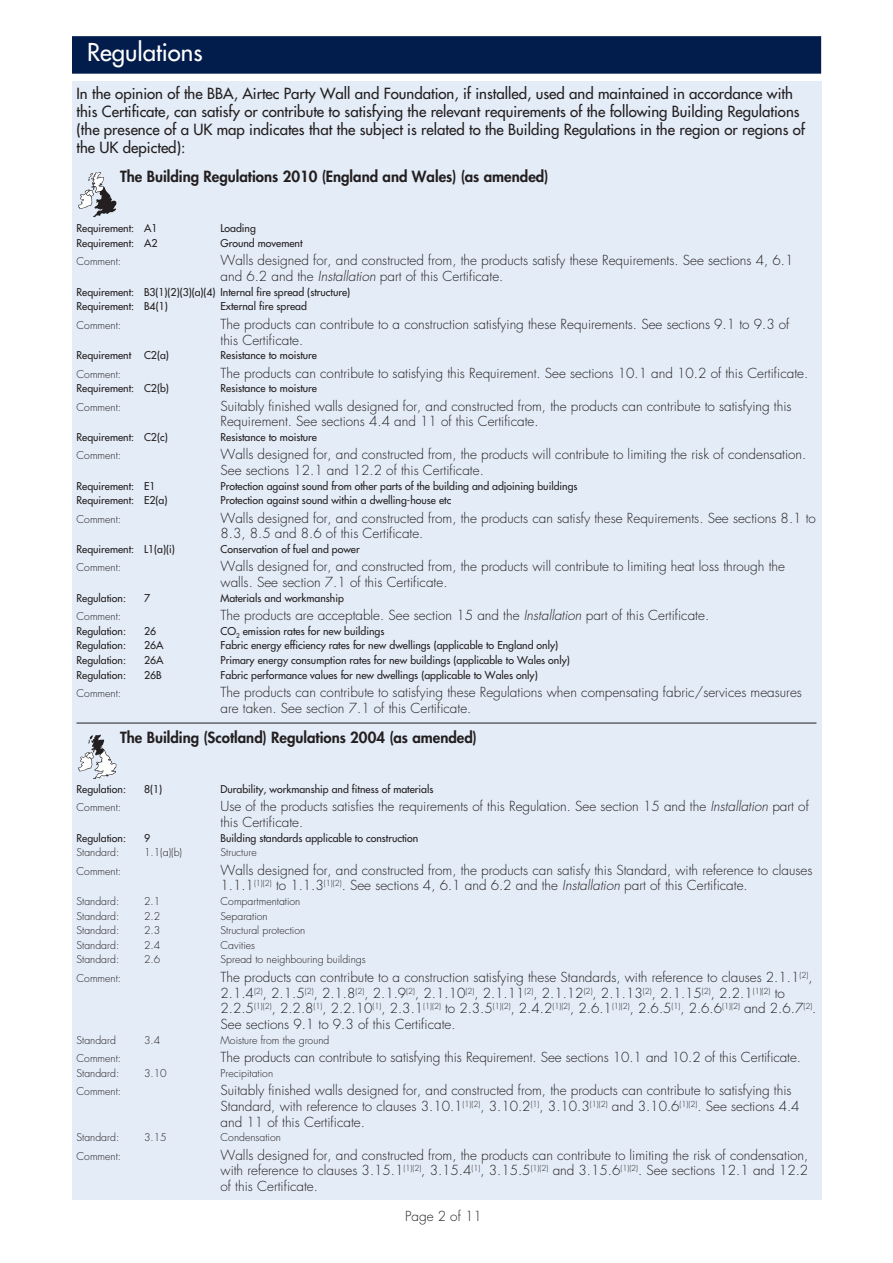
<style>
.page{position:relative;width:893px;height:1263px;background:#fff}
.page>*{position:absolute;margin:0;border:0;box-sizing:border-box;transform-origin:0 0}
.t1{font:24px "Futura";color:#fff}
.t2{font:15px/18px "Futura";color:#231f20}
.t3{font:800 15px "Futura";color:#231f20}
.t4{font:300 13.5px/15.8px "Futura";color:#231f20}
.t5{font:10.5px/14.7px "Futura";color:#231f20}
.t6{font:300 10.5px "Futura";color:#231f20}
.s1{font-style:italic}
</style>
<div class="page">
<div style="left:72px;top:81px;width:749px;height:1119px;background:#e4ecf7"></div>
<hr style="left:76px;top:723px;width:740px;height:1px;background:#231f20">
<svg style="left:78px;top:172px;width:39px;height:45px"></svg>
<svg style="left:78px;top:734px;width:39px;height:45px"></svg>
<div style="left:72px;top:36px;width:749px;height:38px;background:#021c4c"></div>
<h1 class="t1" style="left:87px;top:37px;width:117px">Regulations</h1>
<p class="t2" style="left:76px;top:84px;width:730px">In the opinion of the BBA, Airtec Party Wall and Foundation, if installed, used and maintained in accordance with this Certificate, can satisfy or contribute to satisfying the relevant requirements of the following Building Regulations (the presence of a UK map indicates that the subject is related to the Building Regulations in the region or regions of the UK depicted):</p>
<p class="t3" style="left:120px;top:167px;width:430px">The Building Regulations 2010 (England and Wales) (as amended)</p>
<p class="t5" style="left:76px;top:221px;width:82px">Requirement: A1</p>
<p class="t5" style="left:221px;top:221px;width:37px">Loading</p>
<p class="t5" style="left:76px;top:236px;width:82px">Requirement: A2</p>
<p class="t5" style="left:221px;top:236px;width:83px">Ground movement</p>
<p class="t6" style="left:76px;top:255px;width:46px">Comment:</p>
<p class="t4" style="left:220px;top:253px;width:574px">Walls designed for, and constructed from, the products satisfy these Requirements. See sections 4, 6.1 and 6.2 and the <span class="s1">Installation</span> part of this Certificate.</p>
<p class="t5" style="left:76px;top:285px;width:275px">Requirement: B3(1)(2)(3)(a)(4) Internal fire spread (structure)<br>Requirement: B4(1)</p>
<p class="t5" style="left:221px;top:299px;width:88px">External fire spread</p>
<p class="t6" style="left:76px;top:319px;width:46px">Comment:</p>
<p class="t4" style="left:220px;top:316px;width:570px">The products can contribute to a construction satisfying these Requirements. See sections 9.1 to 9.3 of this Certificate.</p>
<p class="t5" style="left:76px;top:348px;width:94px">Requirement C2(a)</p>
<p class="t5" style="left:221px;top:348px;width:98px">Resistance to moisture</p>
<p class="t6" style="left:76px;top:367px;width:46px">Comment:</p>
<p class="t4" style="left:220px;top:365px;width:589px">The products can contribute to satisfying this Requirement. See sections 10.1 and 10.2 of this Certificate.</p>
<p class="t5" style="left:76px;top:381px;width:94px">Requirement: C2(b)</p>
<p class="t5" style="left:221px;top:381px;width:98px">Resistance to moisture</p>
<p class="t6" style="left:76px;top:400px;width:46px">Comment:</p>
<p class="t4" style="left:220px;top:398px;width:573px">Suitably finished walls designed for, and constructed from, the products can contribute to satisfying this<br>Requirement. See sections 4.4 and 11 of this Certificate.</p>
<p class="t5" style="left:76px;top:430px;width:93px">Requirement: C2(c)</p>
<p class="t5" style="left:221px;top:430px;width:98px">Resistance to moisture</p>
<p class="t6" style="left:76px;top:449px;width:46px">Comment:</p>
<p class="t4" style="left:220px;top:447px;width:587px">Walls designed for, and constructed from, the products will contribute to limiting the risk of condensation.<br>See sections 12.1 and 12.2 of this Certificate.</p>
<p class="t5" style="left:76px;top:478px;width:81px">Requirement: E1</p>
<p class="t5" style="left:221px;top:478px;width:358px">Protection against sound from other parts of the building and adjoining buildings</p>
<p class="t5" style="left:76px;top:493px;width:93px">Requirement: E2(a)</p>
<p class="t5" style="left:221px;top:493px;width:232px">Protection against sound within a dwelling-house etc</p>
<p class="t6" style="left:76px;top:512px;width:46px">Comment:</p>
<p class="t4" style="left:220px;top:510px;width:597px">Walls designed for, and constructed from, the products can satisfy these Requirements. See sections 8.1 to<br>8.3, 8.5 and 8.6 of this Certificate.</p>
<p class="t5" style="left:76px;top:542px;width:100px">Requirement: L1(a)(i)</p>
<p class="t5" style="left:221px;top:542px;width:141px">Conservation of fuel and power</p>
<p class="t6" style="left:76px;top:561px;width:46px">Comment:</p>
<p class="t4" style="left:220px;top:559px;width:566px">Walls designed for, and constructed from, the products will contribute to limiting heat loss through the walls. See section 7.1 of this Certificate.</p>
<p class="t5" style="left:76px;top:591px;width:51px">Regulation:</p>
<p class="t5" style="left:144px;top:591px;width:8px">7</p>
<p class="t5" style="left:221px;top:591px;width:125px">Materials and workmanship</p>
<p class="t6" style="left:76px;top:610px;width:46px">Comment:</p>
<p class="t4" style="left:220px;top:608px;width:490px">The products are acceptable. See section 15 and the <span class="s1">Installation</span> part of this Certificate.</p>
<p class="t5" style="left:76px;top:624px;width:51px">Regulation:</p>
<p class="t5" style="left:144px;top:624px;width:14px">26</p>
<p class="t5" style="left:221px;top:624px;width:165px">CO<sub>2</sub> emission rates for new buildings</p>
<p class="t5" style="left:76px;top:638px;width:51px">Regulation:</p>
<p class="t5" style="left:144px;top:638px;width:21px">26A</p>
<p class="t5" style="left:221px;top:638px;width:339px">Fabric energy efficiency rates for new dwellings (applicable to England only)</p>
<p class="t5" style="left:76px;top:653px;width:51px">Regulation:</p>
<p class="t5" style="left:144px;top:653px;width:21px">26A</p>
<p class="t5" style="left:221px;top:653px;width:351px">Primary energy consumption rates for new buildings (applicable to Wales only)</p>
<p class="t5" style="left:76px;top:667px;width:51px">Regulation:</p>
<p class="t5" style="left:144px;top:667px;width:19px">26B</p>
<p class="t5" style="left:221px;top:667px;width:319px">Fabric performance values for new dwellings (applicable to Wales only)</p>
<p class="t6" style="left:76px;top:687px;width:46px">Comment:</p>
<p class="t4" style="left:220px;top:685px;width:583px">The products can contribute to satisfying these Regulations when compensating fabric/services measures are taken. See section 7.1 of this Certificate.</p>
<p class="t3" style="left:120px;top:727px;width:358px">The Building (Scotland) Regulations 2004 (as amended)</p>
<p class="t5" style="left:76px;top:782px;width:51px">Regulation:</p>
<p class="t5" style="left:144px;top:782px;width:20px">8(1)</p>
<p class="t5" style="left:221px;top:782px;width:214px">Durability, workmanship and fitness of materials</p>
<p class="t6" style="left:76px;top:801px;width:46px">Comment:</p>
<p class="t4" style="left:220px;top:799px;width:590px">Use of the products satisfies the requirements of this Regulation. See section 15 and the <span class="s1">Installation</span> part of this Certificate.</p>
<p class="t5" style="left:76px;top:830px;width:51px">Regulation:</p>
<p class="t5" style="left:144px;top:830px;width:8px">9</p>
<p class="t5" style="left:221px;top:830px;width:199px">Building standards applicable to construction</p>
<p class="t6" style="left:76px;top:846px;width:44px">Standard:</p>
<p class="t6" style="left:144px;top:846px;width:40px">1.1(a)(b)</p>
<p class="t6" style="left:221px;top:846px;width:38px">Structure</p>
<p class="t6" style="left:76px;top:864px;width:46px">Comment:</p>
<p class="t4" style="left:220px;top:862px;width:593px">Walls designed for, and constructed from, the products can satisfy this Standard, with reference to clauses<br>1.1.1<sup>(1)(2)</sup> to 1.1.3<sup>(1)(2)</sup>. See sections 4, 6.1 and 6.2 and the <span class="s1">Installation</span> part of this Certificate.</p>
<p class="t6" style="left:76px;top:895px;width:44px">Standard:</p>
<p class="t6" style="left:144px;top:895px;width:18px">2.1</p>
<p class="t6" style="left:221px;top:895px;width:81px">Compartmentation</p>
<p class="t6" style="left:76px;top:909px;width:44px">Standard:</p>
<p class="t6" style="left:144px;top:909px;width:18px">2.2</p>
<p class="t6" style="left:221px;top:909px;width:49px">Separation</p>
<p class="t6" style="left:76px;top:924px;width:44px">Standard:</p>
<p class="t6" style="left:144px;top:924px;width:18px">2.3</p>
<p class="t6" style="left:221px;top:924px;width:86px">Structural protection</p>
<p class="t6" style="left:76px;top:939px;width:44px">Standard:</p>
<p class="t6" style="left:144px;top:939px;width:18px">2.4</p>
<p class="t6" style="left:221px;top:939px;width:36px">Cavities</p>
<p class="t6" style="left:76px;top:953px;width:44px">Standard:</p>
<p class="t6" style="left:144px;top:953px;width:18px">2.6</p>
<p class="t6" style="left:221px;top:953px;width:147px">Spread to neighbouring buildings</p>
<p class="t6" style="left:76px;top:972px;width:46px">Comment:</p>
<p class="t4" style="left:220px;top:969px;width:597px">The products can contribute to a construction satisfying these Standards, with reference to clauses 2.1.1<sup>(2)</sup>, 2.1.4<sup>(2)</sup>, 2.1.5<sup>(2)</sup>, 2.1.8<sup>(2)</sup>, 2.1.9<sup>(2)</sup>, 2.1.10<sup>(2)</sup>, 2.1.11<sup>(2)</sup>, 2.1.12<sup>(2)</sup>, 2.1.13<sup>(2)</sup>, 2.1.15<sup>(2)</sup>, 2.2.1<sup>(1)(2)</sup> to 2.2.5<sup>(1)(2)</sup>, 2.2.8<sup>(1)</sup>, 2.2.10<sup>(1)</sup>, 2.3.1<sup>(1)(2)</sup> to 2.3.5<sup>(1)(2)</sup>, 2.4.2<sup>(1)(2)</sup>, 2.6.1<sup>(1)(2)</sup>, 2.6.5<sup>(1)</sup>, 2.6.6<sup>(1)(2)</sup> and 2.6.7<sup>(2)</sup>.<br>See sections 9.1 to 9.3 of this Certificate.</p>
<p class="t6" style="left:76px;top:1033px;width:41px">Standard</p>
<p class="t6" style="left:144px;top:1033px;width:18px">3.4</p>
<p class="t6" style="left:221px;top:1033px;width:110px">Moisture from the ground</p>
<p class="t6" style="left:76px;top:1052px;width:46px">Comment:</p>
<p class="t4" style="left:220px;top:1050px;width:582px">The products can contribute to satisfying this Requirement. See sections 10.1 and 10.2 of this Certificate.</p>
<p class="t6" style="left:76px;top:1066px;width:44px">Standard:</p>
<p class="t6" style="left:144px;top:1066px;width:24px">3.10</p>
<p class="t6" style="left:221px;top:1066px;width:54px">Precipitation</p>
<p class="t6" style="left:76px;top:1085px;width:46px">Comment:</p>
<p class="t4" style="left:220px;top:1083px;width:581px">Suitably finished walls designed for, and constructed from, the products can contribute to satisfying this<br>Standard, with reference to clauses 3.10.1<sup>(1)(2)</sup>, 3.10.2<sup>(1)</sup>, 3.10.3<sup>(1)(2)</sup> and 3.10.6<sup>(1)(2)</sup>. See sections 4.4 and 11 of this Certificate.</p>
<p class="t6" style="left:76px;top:1131px;width:44px">Standard:</p>
<p class="t6" style="left:144px;top:1131px;width:24px">3.15</p>
<p class="t6" style="left:221px;top:1131px;width:62px">Condensation</p>
<p class="t6" style="left:76px;top:1149px;width:46px">Comment:</p>
<p class="t4" style="left:220px;top:1147px;width:589px;text-align:justify">Walls designed for, and constructed from, the products can contribute to limiting the risk of condensation, with reference to clauses 3.15.1<sup>(1)(2)</sup>, 3.15.4<sup>(1)</sup>, 3.15.5<sup>(1)(2)</sup> and 3.15.6<sup>(1)(2)</sup>. See sections 12.1 and 12.2 of this Certificate.</p>
<p class="t4" style="left:405px;top:1209px;width:78px">Page 2 of 11</p>
</div>
